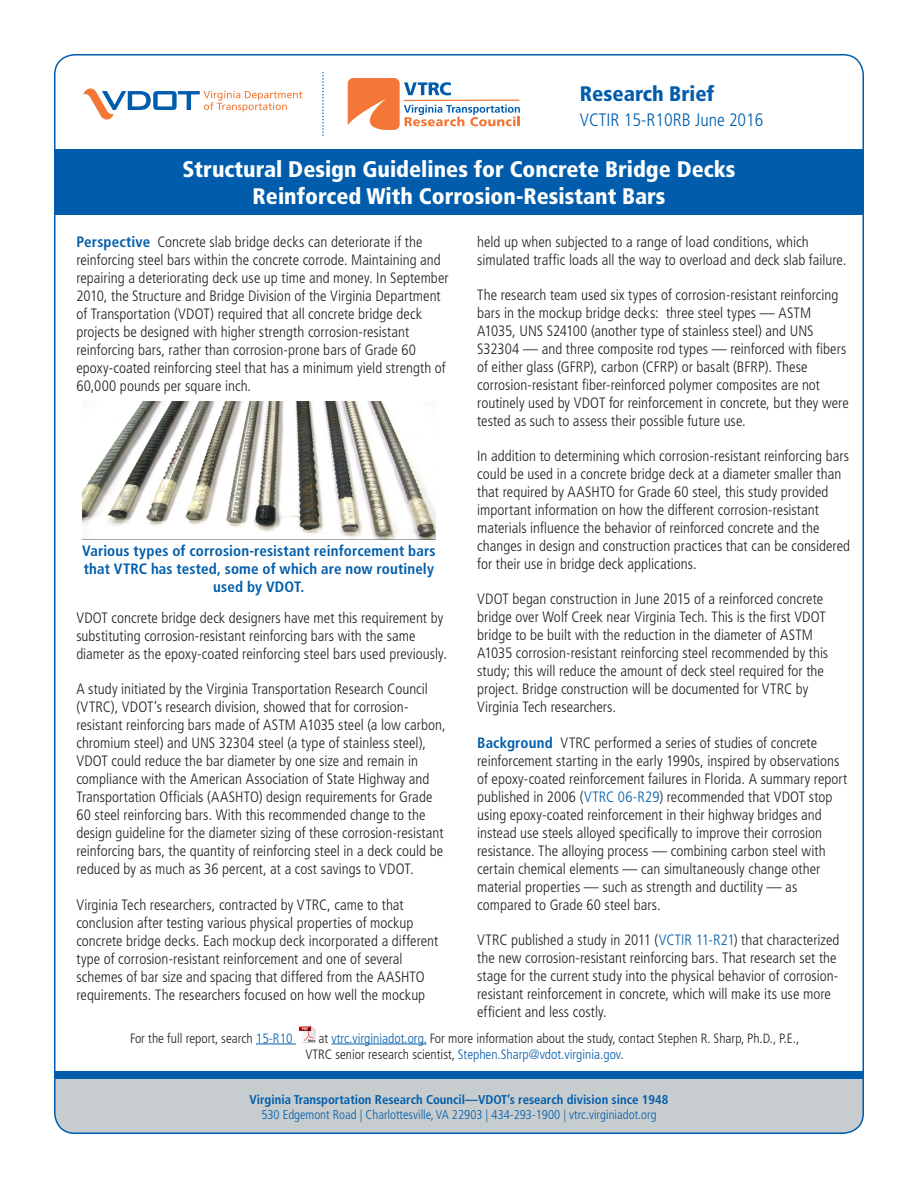
<style>
.page{position:relative;width:918px;height:1188px;background:#fff}
.page>*{position:absolute;margin:0;border:0;box-sizing:border-box;transform-origin:0 0}
.t1{font:900 condensed 22.5px/27px "Frutiger LT Std";color:#fff;text-align:center}
.t2{font:900 condensed 21px "Frutiger LT Std";color:#015dab}
.t3{font:300 condensed 18px "Frutiger LT Std";color:#015dab}
.t4{font:300 condensed 15px/18px "Frutiger LT Std";color:#231f20}
.t5{font:700 condensed 15px/18px "Frutiger LT Std";letter-spacing:.01em;color:#015dab;text-align:center}
.t6{font:300 condensed 13.5px "Frutiger LT Std";color:#231f20}
.t7{font:300 condensed 13.5px "Frutiger LT Std";color:#015dab}
.t8{font:300 condensed 12.75px "Frutiger LT Std";color:#015dab}
.t9{font:700 condensed 12.75px "Frutiger LT Std";color:#015dab}
.s1{font-weight:700;color:#015dab}
.s2{color:#015dab}
.s3{color:#231f20}
</style>
<div class="page">
<svg style="left:322px;top:73px;width:2px;height:63px"></svg>
<svg style="left:83px;top:88px;width:219px;height:32px"></svg>
<svg style="left:348px;top:78px;width:172px;height:52px"></svg>
<hr style="left:404px;top:100px;width:115px;height:1px;background:#f37736">
<div style="left:55px;top:1071px;width:808px;height:8px;background:#015dab"></div>
<div style="left:55px;top:1079px;width:808px;height:54px;background:#c7cccf"></div>
<hr style="left:256px;top:1044px;width:40px;height:1px;background:#015dab">
<hr style="left:331px;top:1044px;width:96px;height:1px;background:#015dab">
<img style="left:299px;top:1026px;width:16px;height:17px">
<img style="left:82px;top:401px;width:353px;height:138px">
<div style="left:55px;top:149px;width:808px;height:66px;background:#015dab"></div>
<p class="t2" style="left:580px;top:81px;width:136px">Research Brief</p>
<p class="t3" style="left:580px;top:109px;width:185px">VCTIR 15-R10RB June 2016</p>
<p class="t1" style="left:182px;top:156px;width:555px">Structural Design Guidelines for Concrete Bridge Decks<br>Reinforced With Corrosion-Resistant Bars</p>
<p class="t4" style="left:76px;top:233px;width:374px"><span class="s1">Perspective</span> Concrete slab bridge decks can deteriorate if the reinforcing steel bars within the concrete corrode. Maintaining and repairing a deteriorating deck use up time and money. In September 2010, the Structure and Bridge Division of the Virginia Department of Transportation (VDOT) required that all concrete bridge deck projects be designed with higher strength corrosion-resistant reinforcing bars, rather than corrosion-prone bars of Grade 60 epoxy-coated reinforcing steel that has a minimum yield strength of 60,000 pounds per square inch.</p>
<p class="t5" style="left:82px;top:542px;width:355px">Various types of corrosion-resistant reinforcement bars that VTRC has tested, some of which are now routinely used by VDOT.</p>
<p class="t4" style="left:76px;top:609px;width:372px">VDOT concrete bridge deck designers have met this requirement by substituting corrosion-resistant reinforcing bars with the same diameter as the epoxy-coated reinforcing steel bars used previously.</p>
<p class="t4" style="left:76px;top:680px;width:371px">A study initiated by the Virginia Transportation Research Council (VTRC), VDOT’s research division, showed that for corrosion&shy;resistant reinforcing bars made of ASTM A1035 steel (a low carbon, chromium steel) and UNS 32304 steel (a type of stainless steel), VDOT could reduce the bar diameter by one size and remain in compliance with the American Association of State Highway and Transportation Officials (AASHTO) design requirements for Grade 60 steel reinforcing bars. With this recommended change to the design guideline for the diameter sizing of these corrosion-resistant reinforcing bars, the quantity of reinforcing steel in a deck could be reduced by as much as 36 percent, at a cost savings to VDOT.</p>
<p class="t4" style="left:76px;top:896px;width:363px">Virginia Tech researchers, contracted by VTRC, came to that conclusion after testing various physical properties of mockup concrete bridge decks. Each mockup deck incorporated a different type of corrosion-resistant reinforcement and one of several schemes of bar size and spacing that differed from the AASHTO requirements. The researchers focused on how well the mockup</p>
<p class="t4" style="left:477px;top:233px;width:371px">held up when subjected to a range of load conditions, which simulated traffic loads all the way to overload and deck slab failure.</p>
<p class="t4" style="left:477px;top:286px;width:373px">The research team used six types of corrosion-resistant reinforcing bars in the mockup bridge decks: three steel types — ASTM A1035, UNS S24100 (another type of stainless steel) and UNS S32304 — and three composite rod types — reinforced with fibers of either glass (GFRP), carbon (CFRP) or basalt (BFRP). These corrosion-resistant fiber-reinforced polymer composites are not routinely used by VDOT for reinforcement in concrete, but they were tested as such to assess their possible future use.</p>
<p class="t4" style="left:477px;top:447px;width:375px">In addition to determining which corrosion-resistant reinforcing bars could be used in a concrete bridge deck at a diameter smaller than that required by AASHTO for Grade 60 steel, this study provided important information on how the different corrosion-resistant materials influence the behavior of reinforced concrete and the changes in design and construction practices that can be considered for their use in bridge deck applications.</p>
<p class="t4" style="left:477px;top:590px;width:353px">VDOT began construction in June 2015 of a reinforced concrete bridge over Wolf Creek near Virginia Tech. This is the first VDOT bridge to be built with the reduction in the diameter of ASTM A1035 corrosion-resistant reinforcing steel recommended by this study; this will reduce the amount of deck steel required for the project. Bridge construction will be documented for VTRC by Virginia Tech researchers.</p>
<p class="t4" style="left:477px;top:734px;width:372px"><span class="s1">Background</span> VTRC performed a series of studies of concrete reinforcement starting in the early 1990s, inspired by observations of epoxy-coated reinforcement failures in Florida. A summary report published in 2006 (<span class="s2">VTRC 06-R29</span>) recommended that VDOT stop using epoxy-coated reinforcement in their highway bridges and instead use steels alloyed specifically to improve their corrosion resistance. The alloying process — combining carbon steel with certain chemical elements — can simultaneously change other material properties — such as strength and ductility — as compared to Grade 60 steel bars.</p>
<p class="t4" style="left:477px;top:931px;width:364px">VTRC published a study in 2011 (<span class="s2">VCTIR 11-R21</span>) that characterized the new corrosion-resistant reinforcing bars. That research set the stage for the current study into the physical behavior of corrosion&shy;resistant reinforcement in concrete, which will make its use more efficient and less costly.</p>
<p class="t6" style="left:130px;top:1030px;width:164px">For the full report, search <span class="s2">15-R10</span></p>
<p class="t6" style="left:318px;top:1030px;width:482px">at <span class="s2">vtrc.virginiadot.org.</span> For more information about the study, contact Stephen R. Sharp, Ph.D., P.E.,</p>
<p class="t7" style="left:305px;top:1046px;width:320px"><span class="s3">VTRC senior research scientist,</span> Stephen.Sharp@vdot.virginia.gov<span class="s3">.</span></p>
<p class="t9" style="left:250px;top:1092px;width:420px">Virginia Transportation Research Council—VDOT’s research division since 1948</p>
<p class="t8" style="left:261px;top:1107px;width:397px">530 Edgemont Road | Charlottesville, VA 22903 | 434-293-1900 | vtrc.virginiadot.org</p>
</div>
